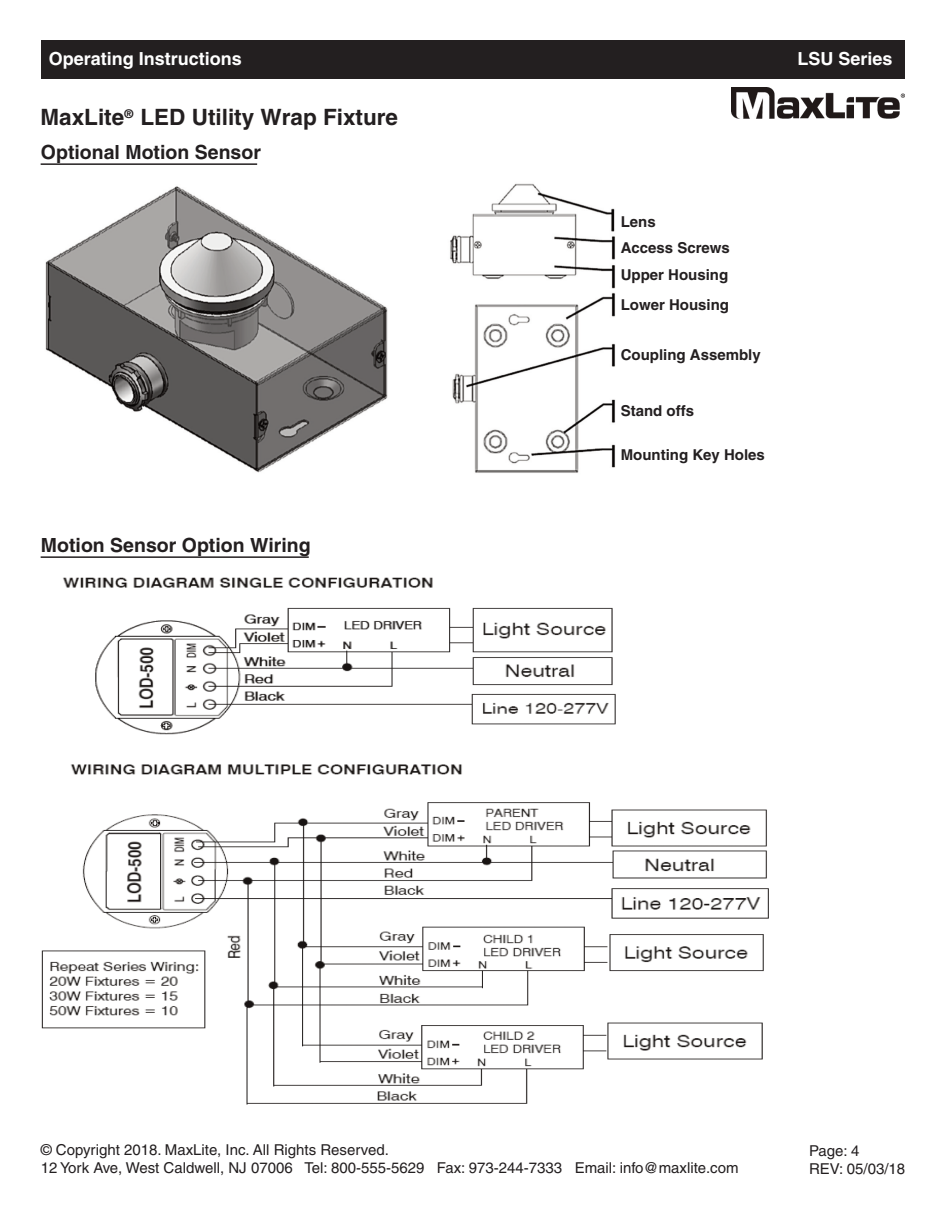
<style>
.page{position:relative;width:945px;height:1215px;background:#fff}
.page>*{position:absolute;margin:0;border:0;box-sizing:border-box;transform-origin:0 0}
.t1{font:700 22.5px "Helvetica";color:#231f20}
.t2{font:700 19.5px "Helvetica";color:#231f20}
.t3{font:700 18px "Helvetica";color:#fff}
.t4{font:15px/18px "Helvetica";color:#231f20}
.t5{font:700 15px/25.8px "Helvetica";color:#231f20}
.t6{font:700 12px "Helvetica";color:#231f20}
</style>
<div class="page">
<hr style="left:41px;top:163px;width:216px;height:2px;background:#231f20">
<img style="left:41px;top:577px;width:728px;height:528px">
<div style="left:41px;top:40px;width:864px;height:39px;background:#231f20"></div>
<img style="left:732px;top:87px;width:173px;height:32px">
<img style="left:45px;top:186px;width:343px;height:287px">
<img style="left:450px;top:183px;width:166px;height:290px">
<hr style="left:41px;top:556px;width:268px;height:2px;background:#231f20">
<p class="t3" style="left:49px;top:52px;width:195px">Operating Instructions</p>
<p class="t3" style="left:797px;top:52px;width:97px">LSU Series</p>
<h1 class="t1" style="left:40px;top:109px;width:359px">MaxLite LED Utility Wrap Fixture</h1>
<p class="t6" style="left:125px;top:110px;width:10px">®</p>
<h2 class="t2" style="left:41px;top:145px;width:221px">Optional Motion Sensor</h2>
<h2 class="t2" style="left:41px;top:538px;width:271px">Motion Sensor Option Wiring</h2>
<p class="t5" style="left:621px;top:210px;width:111px">Lens<br>Access Screws</p>
<p class="t5" style="left:621px;top:261px;width:110px;line-height:29.7px">Upper Housing<br>Lower Housing</p>
<p class="t5" style="left:621px;top:343px;width:142px">Coupling Assembly</p>
<p class="t5" style="left:621px;top:399px;width:75px">Stand offs</p>
<p class="t5" style="left:621px;top:444px;width:146px">Mounting Key Holes</p>
<p class="t4" style="left:41px;top:1142px;width:699px">© Copyright 2018. MaxLite, Inc. All Rights Reserved.<br>12 York Ave, West Caldwell, NJ 07006 Tel: 800-555-5629 Fax: 973-244-7333 Email: info@maxlite.com</p>
<p class="t4" style="left:809px;top:1143px;width:98px">Page: 4<br>REV: 05/03/18</p>
</div>
